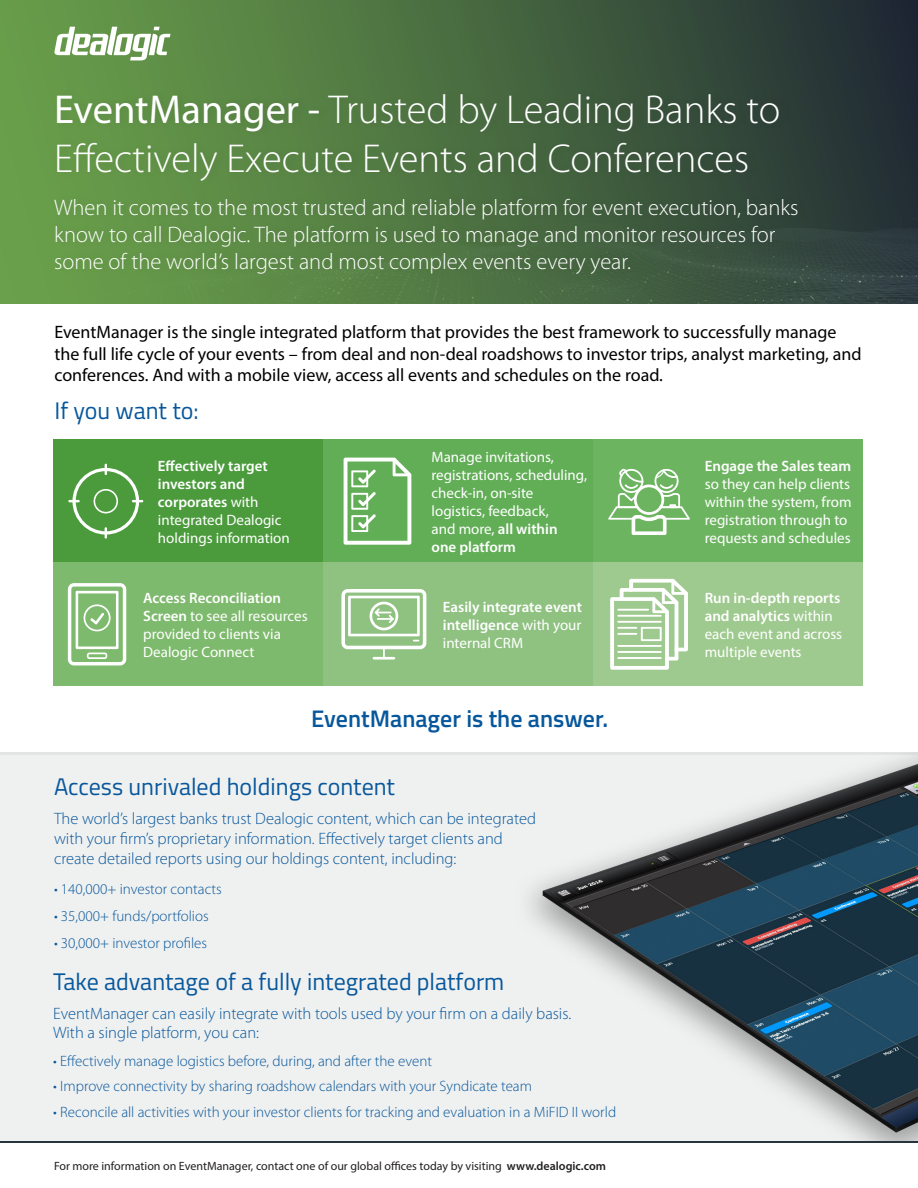
<style>
.page{position:relative;width:918px;height:1188px;background:#fff}
.page>*{position:absolute;margin:0;border:0;box-sizing:border-box;transform-origin:0 0}
.t1{font:300 40.5px "Myriad Pro";color:#fff}
.t2{font:24px "Titillium Web";color:#07579c}
.t3{font:600 24px "Titillium Web";color:#07579c}
.t4{font:300 22.5px "Myriad Pro";color:#fff}
.t5{font:18px/21.6px "Myriad Pro";color:#000001}
.t6{font:300 16.5px "Myriad Pro";color:#07579c}
.t7{font:15px/18px "Myriad Pro";color:#fff}
.t8{font:300 15px "Myriad Pro";color:#07579c}
.t9{font:600 15px "Myriad Pro";color:#fff}
.t10{font:12px "Myriad Pro";color:#231f20}
.s1{font-weight:400}
.s2{font-weight:600}
</style>
<div class="page">
<div style="left:1px;top:0;width:917px;height:304px;background:linear-gradient(to right,#6ea64b,#253137)"></div>
<div style="left:0;top:752px;width:918px;height:390px;background:#eff0f0"></div>
<hr style="left:0;top:1141px;width:918px;height:1px;background:#26353c">
<div style="left:53px;top:87px;width:738px;height:101px;background:#231f20;opacity:.1"></div>
<div style="left:51px;top:191px;width:759px;height:90px;background:#231f20;opacity:.1"></div>
<div style="left:53px;top:440px;width:270px;height:123px;background:#4b9b3c"></div>
<div style="left:53px;top:563px;width:270px;height:123px;background:#7eba6d"></div>
<div style="left:323px;top:440px;width:270px;height:123px;background:#61ae56"></div>
<div style="left:323px;top:563px;width:270px;height:123px;background:#8fc281"></div>
<div style="left:593px;top:440px;width:270px;height:123px;background:#6db461"></div>
<div style="left:593px;top:563px;width:270px;height:123px;background:#9fca8f"></div>
<svg style="left:54px;top:27px;width:117px;height:34px"></svg>
<img style="left:529px;top:755px;width:389px;height:386px">
<hr style="left:0;top:752px;width:918px;height:3px;background:#000001">
<svg style="left:68px;top:464px;width:75px;height:75px"></svg>
<svg style="left:344px;top:458px;width:67px;height:87px"></svg>
<svg style="left:608px;top:469px;width:82px;height:66px"></svg>
<hr style="left:373px;top:657px;width:22px;height:3px;background:#fff">
<svg style="left:341px;top:589px;width:85px;height:70px"></svg>
<svg style="left:610px;top:579px;width:78px;height:91px"></svg>
<svg style="left:68px;top:583px;width:58px;height:82px"></svg>
<p class="t1" style="left:54px;top:88px;width:728px"><span class="s1">EventManager -</span> Trusted by Leading Banks to</p>
<p class="t1" style="left:54px;top:136px;width:697px">Effectively Execute Events and Conferences</p>
<p class="t4" style="left:54px;top:195px;width:746px">When it comes to the most trusted and reliable platform for event execution, banks</p>
<p class="t4" style="left:54px;top:222px;width:723px">know to call Dealogic. The platform is used to manage and monitor resources for</p>
<p class="t4" style="left:54px;top:249px;width:579px">some of the world’s largest and most complex events every year.</p>
<p class="t5" style="left:54px;top:321px;width:809px">EventManager is the single integrated platform that provides the best framework to successfully manage the full life cycle of your events – from deal and non-deal roadshows to investor trips, analyst marketing, and conferences. And with a mobile view, access all events and schedules on the road.</p>
<p class="t2" style="left:54px;top:393px;width:146px">If you want to:</p>
<p class="t9" style="left:158px;top:456px;width:111px">Effectively target</p>
<p class="t7" style="left:158px;top:475px;width:133px"><span class="s2">investors and corporates</span> with integrated Dealogic holdings information</p>
<p class="t9" style="left:143px;top:589px;width:139px">Access Reconciliation</p>
<p class="t7" style="left:143px;top:607px;width:166px"><span class="s2">Screen</span> to see all resources provided to clients via<br>Dealogic Connect</p>
<p class="t7" style="left:432px;top:448px;width:124px">Manage invitations,</p>
<p class="t7" style="left:432px;top:466px;width:157px">registrations, scheduling, check-in, on-site logistics, feedback,</p>
<p class="t9" style="left:432px;top:519px;width:128px"><span class="s1">and more,</span> all within</p>
<p class="t9" style="left:432px;top:537px;width:86px">one platform</p>
<p class="t9" style="left:443px;top:598px;width:141px">Easily integrate event</p>
<p class="t9" style="left:443px;top:616px;width:140px">intelligence <span class="s1">with your</span></p>
<p class="t7" style="left:443px;top:634px;width:82px">internal CRM</p>
<p class="t3" style="left:311px;top:701px;width:298px">EventManager is the answer.</p>
<p class="t2" style="left:54px;top:769px;width:343px">Access unrivaled holdings content</p>
<p class="t6" style="left:54px;top:810px;width:484px">The world’s largest banks trust Dealogic content, which can be integrated</p>
<p class="t6" style="left:54px;top:829px;width:450px">with your firm’s proprietary information. Effectively target clients and</p>
<p class="t6" style="left:54px;top:849px;width:404px">create detailed reports using our holdings content, including:</p>
<p class="t8" style="left:54px;top:881px;width:169px">• 140,000+ investor contacts</p>
<p class="t8" style="left:54px;top:908px;width:156px">• 35,000+ funds/portfolios</p>
<p class="t8" style="left:54px;top:935px;width:155px">• 30,000+ investor profiles</p>
<p class="t2" style="left:53px;top:964px;width:453px">Take advantage of a fully integrated platform</p>
<p class="t6" style="left:53px;top:1004px;width:520px">EventManager can easily integrate with tools used by your firm on a daily basis.</p>
<p class="t6" style="left:53px;top:1024px;width:207px">With a single platform, you can:</p>
<p class="t8" style="left:53px;top:1053px;width:380px">• Effectively manage logistics before, during, and after the event</p>
<p class="t8" style="left:53px;top:1078px;width:480px">• Improve connectivity by sharing roadshow calendars with your Syndicate team</p>
<p class="t8" style="left:53px;top:1104px;width:565px">• Reconcile all activities with your investor clients for tracking and evaluation in a MiFID II world</p>
<p class="t10" style="left:54px;top:1158px;width:553px">For more information on EventManager, contact one of our global offices today by visiting <span class="s2">www.dealogic.com</span></p>
<p class="t9" style="left:705px;top:456px;width:148px">Engage the Sales team</p>
<p class="t7" style="left:705px;top:475px;width:147px">so they can help clients</p>
<p class="t7" style="left:705px;top:493px;width:148px">within the system, from</p>
<p class="t7" style="left:705px;top:511px;width:144px">registration through to</p>
<p class="t7" style="left:705px;top:529px;width:147px">requests and schedules</p>
<p class="t9" style="left:705px;top:589px;width:137px">Run in-depth reports</p>
<p class="t9" style="left:705px;top:607px;width:130px">and analytics <span class="s1">within</span></p>
<p class="t7" style="left:705px;top:625px;width:139px">each event and across</p>
<p class="t7" style="left:705px;top:643px;width:98px">multiple events</p>
</div>
